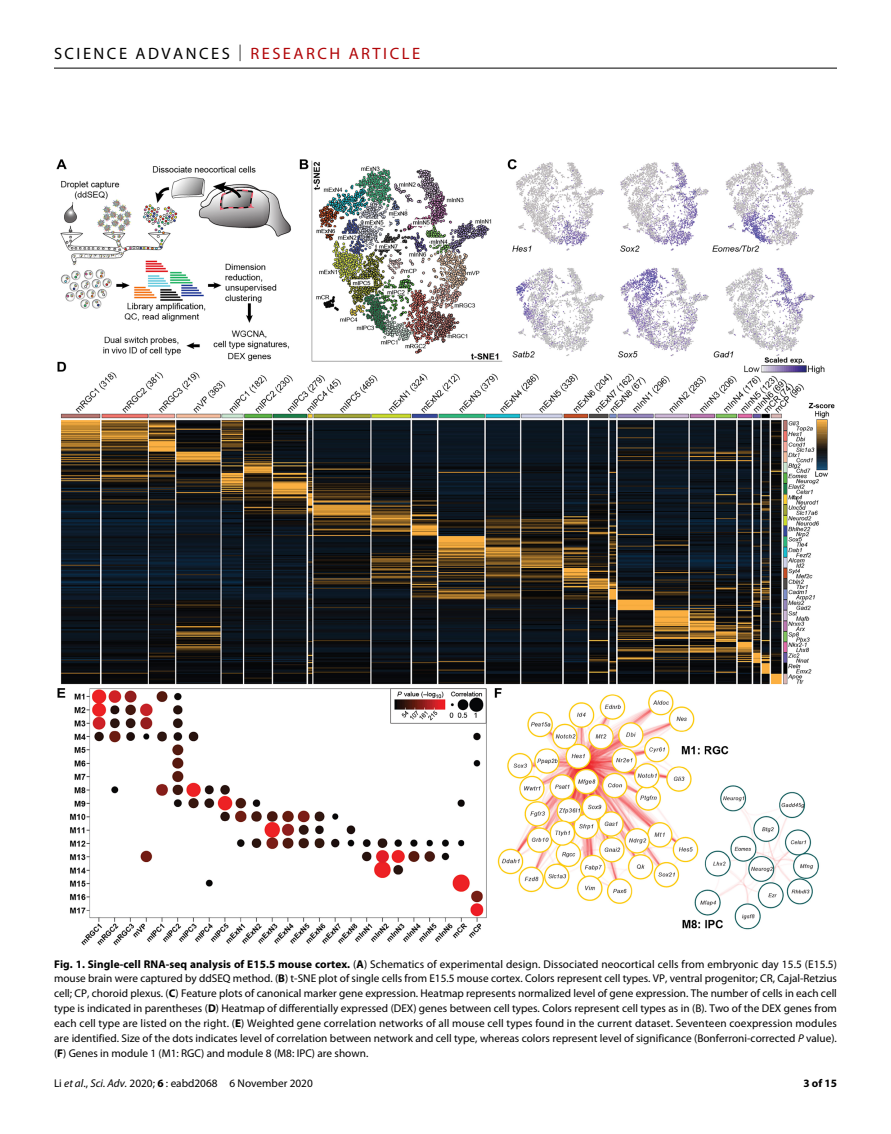
<style>
.page{position:relative;width:891px;height:1134px;background:#fff}
.page>*{position:absolute;margin:0;border:0;box-sizing:border-box;transform-origin:0 0}
.t1{font:16.5px "Myriad Pro";letter-spacing:.15em;color:#000}
.t2{font:11.25px/15px "Myriad Pro";color:#000;text-align:justify}
.t3{font:700 11.25px "Myriad Pro";color:#000}
.s1{font-weight:300}
.s2{color:#b10508}
.s3{font-weight:700}
.s4{font-style:italic}
</style>
<div class="page">
<hr style="left:54px;top:68px;width:783px;height:1px;background:#000">
<img style="left:56px;top:159px;width:779px;height:786px">
<h1 class="t1" style="left:54px;top:40px;width:368px">SCIENCE ADVANCES <span class="s1">|</span> <span class="s2">RESEARCH ARTICLE</span></h1>
<p class="t2" style="left:54px;top:956px;width:785px"><span class="s3">Fig. 1. Single-cell RNA-seq analysis of E15.5 mouse cortex.</span> (<span class="s3">A</span>) Schematics of experimental design. Dissociated neocortical cells from embryonic day 15.5 (E15.5) mouse brain were captured by ddSEQ method. (<span class="s3">B</span>) t-SNE plot of single cells from E15.5 mouse cortex. Colors represent cell types. VP, ventral progenitor; CR, Cajal-Retzius cell; CP, choroid plexus. (<span class="s3">C</span>) Feature plots of canonical marker gene expression. Heatmap represents normalized level of gene expression. The number of cells in each cell type is indicated in parentheses (<span class="s3">D</span>) Heatmap of differentially expressed (DEX) genes between cell types. Colors represent cell types as in (B). Two of the DEX genes from each cell type are listed on the right. (<span class="s3">E</span>) Weighted gene correlation networks of all mouse cell types found in the current dataset. Seventeen coexpression modules are identified. Size of the dots indicates level of correlation between network and cell type, whereas colors represent level of significance (Bonferroni-corrected <span class="s4">P</span> value). (<span class="s3">F</span>) Genes in module 1 (M1: RGC) and module 8 (M8: IPC) are shown.</p>
<p class="t2" style="left:54px;top:1076px;width:260px">Li <span class="s4">et al</span>., <span class="s4">Sci. Adv.</span> 2020; <span class="s3">6</span> : eabd2068 6 November 2020</p>
<p class="t3" style="left:803px;top:1074px;width:35px">3 of 15</p>
</div>
